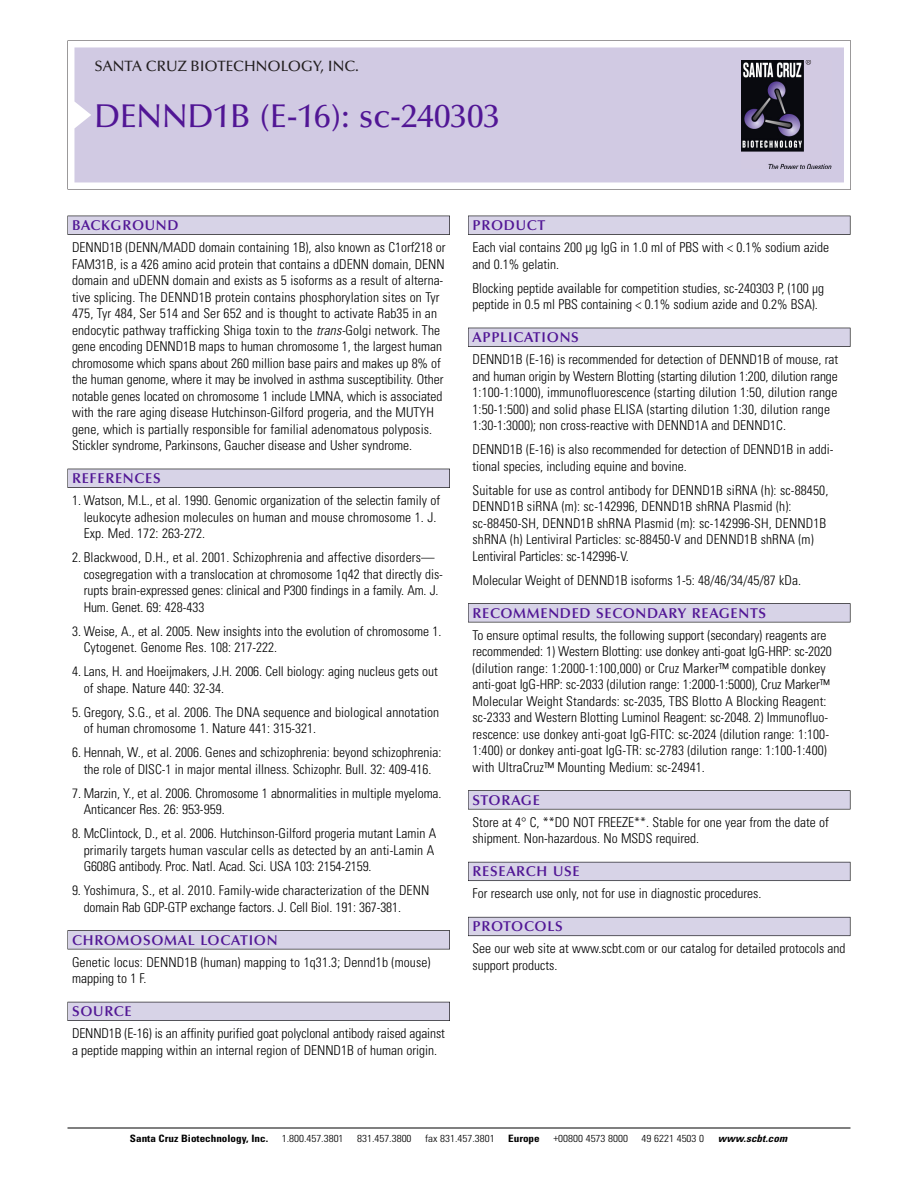
<style>
.page{position:relative;width:918px;height:1188px;background:#fff}
.page>*{position:absolute;margin:0;border:0;box-sizing:border-box;transform-origin:0 0}
.t1{font:500 33px "Optima";color:#511695}
.t2{font:500 15px "Optima";color:#231f20}
.t3{font:600 14.25px "Optima";letter-spacing:.05em;color:#511695}
.t4{font:300 condensed 13.5px/16.5px "Univers";color:#000}
.t5{font:300 condensed 10.2px "Univers";color:#000;scale:1.1 1}
.t6{font:700 condensed 10.2px "Univers";color:#000;scale:1.1 1}
.t7{font:italic 700 condensed 10.2px "Univers";letter-spacing:.005em;color:#000;scale:1.1 1}
.s1{font-style:italic}
</style>
<div class="page">
<svg style="left:68px;top:40px;width:783px;height:149px"></svg>
<div style="left:74px;top:47px;width:770px;height:135px;background:#d1cae3"></div>
<img style="left:741px;top:60px;width:90px;height:108px">
<div style="left:68px;top:216px;width:382px;height:19px;background:#525155"></div>
<div style="left:68px;top:216px;width:381px;height:18px;background:#d7d3e7"></div>
<div style="left:68px;top:469px;width:382px;height:19px;background:#515055"></div>
<div style="left:68px;top:469px;width:381px;height:18px;background:#d7d3e7"></div>
<div style="left:68px;top:930px;width:382px;height:19px;background:#545357"></div>
<div style="left:68px;top:931px;width:381px;height:18px;background:#d7d3e7"></div>
<div style="left:68px;top:1002px;width:382px;height:19px;background:#54535a"></div>
<div style="left:68px;top:1002px;width:381px;height:18px;background:#d7d3e7"></div>
<div style="left:468px;top:216px;width:382px;height:19px;background:#525155"></div>
<div style="left:468px;top:216px;width:382px;height:18px;background:#d7d3e7"></div>
<div style="left:468px;top:328px;width:382px;height:19px;background:#515055"></div>
<div style="left:468px;top:328px;width:382px;height:18px;background:#d7d3e7"></div>
<div style="left:468px;top:603px;width:382px;height:19px;background:#545357"></div>
<div style="left:468px;top:604px;width:382px;height:18px;background:#d7d3e7"></div>
<div style="left:468px;top:790px;width:382px;height:19px;background:#575759"></div>
<div style="left:468px;top:791px;width:382px;height:18px;background:#d7d3e7"></div>
<div style="left:468px;top:862px;width:382px;height:19px;background:#5b5a62"></div>
<div style="left:468px;top:862px;width:382px;height:18px;background:#d7d3e7"></div>
<div style="left:468px;top:917px;width:382px;height:19px;background:#66646e"></div>
<div style="left:468px;top:917px;width:382px;height:18px;background:#d7d3e7"></div>
<hr style="left:68px;top:1128px;width:782px;height:1px;background:#000">
<p class="t2" style="left:94px;top:61px;width:266px">SANTA CRUZ BIOTECHNOLOGY, INC.</p>
<h1 class="t1" style="left:94px;top:103px;width:407px">DENND1B (E-16): sc-240303</h1>
<p class="t3" style="left:72px;top:219px;width:108px">BACKGROUND</p>
<p class="t4" style="left:72px;top:240px;width:375px">DENND1B (DENN/MADD domain containing 1B), also known as C1orf218 or FAM31B, is a 426 amino acid protein that contains a dDENN domain, DENN domain and uDENN domain and exists as 5 isoforms as a result of alterna&shy;tive splicing. The DENND1B protein contains phosphorylation sites on Tyr 475, Tyr 484, Ser 514 and Ser 652 and is thought to activate Rab35 in an endocytic pathway trafficking Shiga toxin to the <span class="s1">trans-</span>Golgi network. The gene encoding DENND1B maps to human chromosome 1, the largest human chromosome which spans about 260 million base pairs and makes up 8% of the human genome, where it may be involved in asthma susceptibility. Other notable genes located on chromosome 1 include LMNA, which is associated with the rare aging disease Hutchinson-Gilford progeria, and the MUTYH gene, which is partially responsible for familial adenomatous polyposis.<br>Stickler syndrome, Parkinsons, Gaucher disease and Usher syndrome.</p>
<p class="t3" style="left:72px;top:473px;width:90px">REFERENCES</p>
<p class="t4" style="left:84px;top:493px;width:358px;text-indent:-12px">1. Watson, M.L., et al. 1990. Genomic organization of the selectin family of leukocyte adhesion molecules on human and mouse chromosome 1. J.<br>Exp. Med. 172: 263-272.</p>
<p class="t4" style="left:84px;top:550px;width:361px;text-indent:-12px">2. Blackwood, D.H., et al. 2001. Schizophrenia and affective disorders— cosegregation with a translocation at chromosome 1q42 that directly dis&shy;rupts brain-expressed genes: clinical and P300 findings in a family. Am. J.<br>Hum. Genet. 69: 428-433</p>
<p class="t4" style="left:84px;top:624px;width:359px;text-indent:-12px">3. Weise, A., et al. 2005. New insights into the evolution of chromosome 1.<br>Cytogenet. Genome Res. 108: 217-222.</p>
<p class="t4" style="left:84px;top:664px;width:356px;text-indent:-12px">4. Lans, H. and Hoeijmakers, J.H. 2006. Cell biology: aging nucleus gets out of shape. Nature 440: 32-34.</p>
<p class="t4" style="left:84px;top:705px;width:357px;text-indent:-12px">5. Gregory, S.G., et al. 2006. The DNA sequence and biological annotation of human chromosome 1. Nature 441: 315-321.</p>
<p class="t4" style="left:72px;top:745px;width:371px;text-align:center">6. Hennah, W., et al. 2006. Genes and schizophrenia: beyond schizophrenia: the role of DISC-1 in major mental illness. Schizophr. Bull. 32: 409-416.</p>
<p class="t4" style="left:84px;top:786px;width:359px;text-indent:-12px">7. Marzin, Y., et al. 2006. Chromosome 1 abnormalities in multiple myeloma.<br>Anticancer Res. 26: 953-959.</p>
<p class="t4" style="left:84px;top:826px;width:354px;text-indent:-12px">8. McClintock, D., et al. 2006. Hutchinson-Gilford progeria mutant Lamin A primarily targets human vascular cells as detected by an anti-Lamin A<br>G608G antibody. Proc. Natl. Acad. Sci. USA 103: 2154-2159.</p>
<p class="t4" style="left:84px;top:883px;width:347px;text-indent:-12px">9. Yoshimura, S., et al. 2010. Family-wide characterization of the DENN domain Rab GDP-GTP exchange factors. J. Cell Biol. 191: 367-381.</p>
<p class="t3" style="left:72px;top:934px;width:207px">CHROMOSOMAL LOCATION</p>
<p class="t4" style="left:72px;top:955px;width:360px">Genetic locus: DENND1B (human) mapping to 1q31.3; Dennd1b (mouse) mapping to 1 F.</p>
<p class="t3" style="left:72px;top:1006px;width:61px">SOURCE</p>
<p class="t4" style="left:72px;top:1026px;width:374px">DENND1B (E-16) is an affinity purified goat polyclonal antibody raised against a peptide mapping within an internal region of DENND1B of human origin.</p>
<p class="t3" style="left:473px;top:219px;width:74px">PRODUCT</p>
<p class="t4" style="left:473px;top:240px;width:358px">Each vial contains 200 µg IgG in 1.0 ml of PBS with &lt; 0.1% sodium azide and 0.1% gelatin.</p>
<p class="t4" style="left:473px;top:281px;width:353px">Blocking peptide available for competition studies, sc-240303 P, (100 µg peptide in 0.5 ml PBS containing &lt; 0.1% sodium azide and 0.2% BSA).</p>
<p class="t3" style="left:473px;top:332px;width:108px">APPLICATIONS</p>
<p class="t4" style="left:473px;top:352px;width:367px">DENND1B (E-16) is recommended for detection of DENND1B of mouse, rat and human origin by Western Blotting (starting dilution 1:200, dilution range 1:100-1:1000), immunofluorescence (starting dilution 1:50, dilution range 1:50-1:500) and solid phase ELISA (starting dilution 1:30, dilution range 1:30-1:3000); non cross-reactive with DENND1A and DENND1C.</p>
<p class="t4" style="left:473px;top:442px;width:363px">DENND1B (E-16) is also recommended for detection of DENND1B in addi&shy;tional species, including equine and bovine.</p>
<p class="t4" style="left:473px;top:483px;width:357px">Suitable for use as control antibody for DENND1B siRNA (h): sc-88450, DENND1B siRNA (m): sc-142996, DENND1B shRNA Plasmid (h): sc-88450-SH, DENND1B shRNA Plasmid (m): sc-142996-SH, DENND1B shRNA (h) Lentiviral Particles: sc-88450-V and DENND1B shRNA (m)<br>Lentiviral Particles: sc-142996-V.</p>
<p class="t4" style="left:473px;top:573px;width:330px">Molecular Weight of DENND1B isoforms 1-5: 48/46/34/45/87 kDa.</p>
<p class="t3" style="left:473px;top:607px;width:295px">RECOMMENDED SECONDARY REAGENTS</p>
<p class="t4" style="left:473px;top:628px;width:361px">To ensure optimal results, the following support (secondary) reagents are recommended: 1) Western Blotting: use donkey anti-goat IgG-HRP: sc-2020 (dilution range: 1:2000-1:100,000) or Cruz Marker™ compatible donkey anti-goat IgG-HRP: sc-2033 (dilution range: 1:2000-1:5000), Cruz Marker™ Molecular Weight Standards: sc-2035, TBS Blotto A Blocking Reagent: sc-2333 and Western Blotting Luminol Reagent: sc-2048. 2) Immunofluo&shy;rescence: use donkey anti-goat IgG-FITC: sc-2024 (dilution range: 1:100- 1:400) or donkey anti-goat IgG-TR: sc-2783 (dilution range: 1:100-1:400) with UltraCruz™ Mounting Medium: sc-24941.</p>
<p class="t3" style="left:473px;top:794px;width:69px">STORAGE</p>
<p class="t4" style="left:473px;top:815px;width:358px">Store at 4° C, **DO NOT FREEZE**. Stable for one year from the date of shipment. Non-hazardous. No MSDS required.</p>
<p class="t3" style="left:473px;top:866px;width:109px">RESEARCH USE</p>
<p class="t4" style="left:473px;top:886px;width:290px">For research use only, not for use in diagnostic procedures.</p>
<p class="t3" style="left:473px;top:921px;width:92px">PROTOCOLS</p>
<p class="t4" style="left:473px;top:941px;width:375px">See our web site at www.scbt.com or our catalog for detailed protocols and support products.</p>
<p class="t6" style="left:130px;top:1135px;width:127px">Santa Cruz Biotechnology, Inc.</p>
<p class="t5" style="left:282px;top:1135px;width:58px">1.800.457.3801</p>
<p class="t5" style="left:357px;top:1135px;width:51px">831.457.3800</p>
<p class="t5" style="left:425px;top:1135px;width:65px">fax 831.457.3801</p>
<p class="t6" style="left:508px;top:1135px;width:30px">Europe</p>
<p class="t5" style="left:553px;top:1135px;width:69px">+00800 4573 8000</p>
<p class="t5" style="left:642px;top:1135px;width:58px">49 6221 4503 0</p>
<p class="t7" style="left:718px;top:1135px;width:64px">www.scbt.com</p>
</div>
